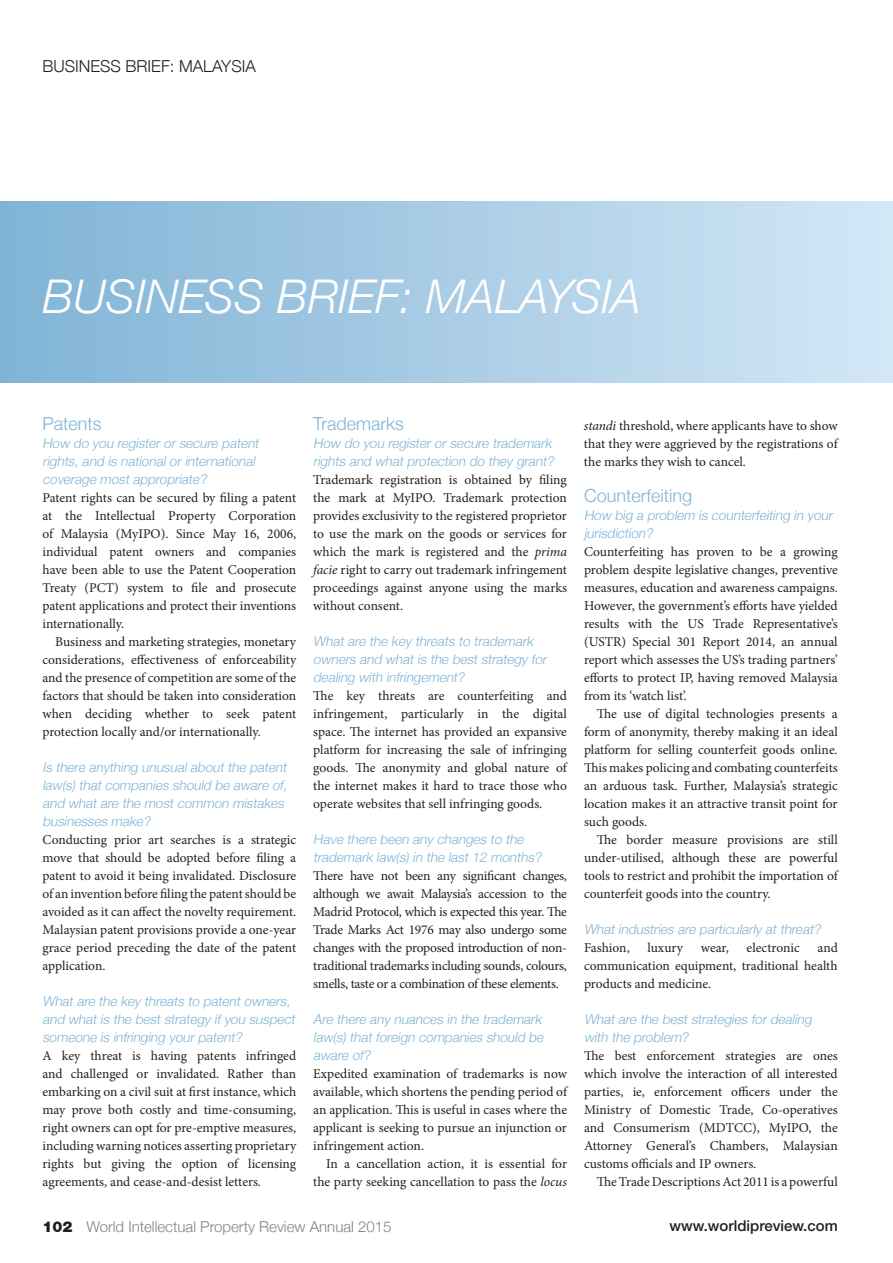
<style>
.page{position:relative;width:893px;height:1263px;background:#fff}
.page>*{position:absolute;margin:0;border:0;box-sizing:border-box;transform-origin:0 0}
.t1{font:italic 300 46.5px "Helvetica Neue";color:#fff}
.t2{font:300 18px "Helvetica Neue";color:#7fb4d6}
.t3{font:300 16.5px "Helvetica Neue";color:#231f20}
.t4{font:300 15px "Helvetica Neue";color:#808285}
.t5{font:500 15px "Helvetica Neue";color:#231f20}
.t6{font:13.5px/18px "Minion Pro";color:#231f20;text-align:justify}
.t7{font:italic 300 13.5px/18px "Helvetica Neue";color:#7fb4d6}
.s1{font-style:italic}
.s2{font-weight:900;color:#231f20}
</style>
<div class="page">
<div style="left:0;top:201px;width:893px;height:181px;background:linear-gradient(to right,#80b3d5,#d3e7f6)"></div>
<p class="t3" style="left:42px;top:56px;width:215px">BUSINESS BRIEF: MALAYSIA</p>
<h1 class="t1" style="left:42px;top:268px;width:600px">BUSINESS BRIEF: MALAYSIA</h1>
<h2 class="t2" style="left:42px;top:413px;width:61px">Patents</h2>
<p class="t7" style="left:42px;top:434px;width:220px">How do you register or secure patent rights, and is national or international coverage most appropriate?</p>
<p class="t6" style="left:42px;top:490px;width:255px">Patent rights can be secured by filing a patent at the Intellectual Property Corporation of Malaysia (MyIPO). Since May 16, 2006, individual patent owners and companies have been able to use the Patent Cooperation Treaty (PCT) system to file and prosecute patent applications and protect their inventions internationally.</p>
<p class="t6" style="left:42px;top:634px;width:255px;text-indent:13px">Business and marketing strategies, monetary considerations, effectiveness of enforceability and the presence of competition are some of the factors that should be taken into consideration when deciding whether to seek patent protection locally and/or internationally.</p>
<p class="t7" style="left:42px;top:758px;width:249px">Is there anything unusual about the patent law(s) that companies should be aware of, and what are the most common mistakes businesses make?</p>
<p class="t6" style="left:42px;top:832px;width:255px">Conducting prior art searches is a strategic move that should be adopted before filing a patent to avoid it being invalidated. Disclosure of an invention before filing the patent should be avoided as it can affect the novelty requirement.<br>Malaysian patent provisions provide a one-year grace period preceding the date of the patent application.</p>
<p class="t7" style="left:42px;top:992px;width:257px">What are the key threats to patent owners, and what is the best strategy if you suspect someone is infringing your patent?</p>
<p class="t6" style="left:42px;top:1048px;width:255px">A key threat is having patents infringed and challenged or invalidated. Rather than embarking on a civil suit at first instance, which may prove both costly and time-consuming, right owners can opt for pre-emptive measures, including warning notices asserting proprietary rights but giving the option of licensing agreements, and cease-and-desist letters.</p>
<h2 class="t2" style="left:313px;top:413px;width:92px">Trademarks</h2>
<p class="t7" style="left:313px;top:434px;width:245px">How do you register or secure trademark rights and what protection do they grant?</p>
<p class="t6" style="left:313px;top:472px;width:255px">Trademark registration is obtained by filing the mark at MyIPO. Trademark protection provides exclusivity to the registered proprietor to use the mark on the goods or services for which the mark is registered and the <span class="s1">prima facie</span> right to carry out trademark infringement proceedings against anyone using the marks without consent.</p>
<p class="t7" style="left:313px;top:632px;width:238px">What are the key threats to trademark owners and what is the best strategy for dealing with infringement?</p>
<p class="t6" style="left:313px;top:688px;width:255px">The key threats are counterfeiting and infringement, particularly in the digital space. The internet has provided an expansive platform for increasing the sale of infringing goods. The anonymity and global nature of the internet makes it hard to trace those who operate websites that sell infringing goods.</p>
<p class="t7" style="left:313px;top:830px;width:233px">Have there been any changes to the trademark law(s) in the last 12 months?</p>
<p class="t6" style="left:313px;top:868px;width:255px">There have not been any significant changes, although we await Malaysia’s accession to the Madrid Protocol, which is expected this year. The Trade Marks Act 1976 may also undergo some changes with the proposed introduction of non&shy;traditional trademarks including sounds, colours, smells, taste or a combination of these elements.</p>
<p class="t7" style="left:313px;top:1010px;width:234px">Are there any nuances in the trademark law(s) that foreign companies should be aware of?</p>
<p class="t6" style="left:313px;top:1066px;width:255px">Expedited examination of trademarks is now available, which shortens the pending period of an application. This is useful in cases where the applicant is seeking to pursue an injunction or infringement action.</p>
<p class="t6" style="left:313px;top:1156px;width:255px;text-align:right">In a cancellation action, it is essential for the party seeking cancellation to pass the <span class="s1">locus</span></p>
<p class="t6" style="left:584px;top:418px;width:255px"><span class="s1">standi</span> threshold, where applicants have to show that they were aggrieved by the registrations of the marks they wish to cancel.</p>
<h2 class="t2" style="left:584px;top:485px;width:110px">Counterfeiting</h2>
<p class="t7" style="left:584px;top:506px;width:253px">How big a problem is counterfeiting in your jurisdiction?</p>
<p class="t6" style="left:584px;top:544px;width:255px">Counterfeiting has proven to be a growing problem despite legislative changes, preventive measures, education and awareness campaigns.<br>However, the government’s efforts have yielded results with the US Trade Representative’s (USTR) Special 301 Report 2014, an annual report which assesses the US’s trading partners’ efforts to protect IP, having removed Malaysia from its ‘watch list’.</p>
<p class="t6" style="left:584px;top:706px;width:255px;text-indent:13px">The use of digital technologies presents a form of anonymity, thereby making it an ideal platform for selling counterfeit goods online.<br>This makes policing and combating counterfeits an arduous task. Further, Malaysia’s strategic location makes it an attractive transit point for such goods.</p>
<p class="t6" style="left:584px;top:832px;width:255px;text-indent:13px">The border measure provisions are still under-utilised, although these are powerful tools to restrict and prohibit the importation of counterfeit goods into the country.</p>
<p class="t7" style="left:584px;top:920px;width:241px">What industries are particularly at threat?</p>
<p class="t6" style="left:584px;top:940px;width:47px">Fashion,</p>
<p class="t6" style="left:647px;top:940px;width:37px">luxury</p>
<p class="t6" style="left:701px;top:940px;width:29px">wear,</p>
<p class="t6" style="left:747px;top:940px;width:55px">electronic</p>
<p class="t6" style="left:584px;top:940px;width:255px;text-indent:234px">and communication equipment, traditional health products and medicine.</p>
<p class="t7" style="left:584px;top:1010px;width:232px">What are the best strategies for dealing with the problem?</p>
<p class="t6" style="left:584px;top:1048px;width:255px">The best enforcement strategies are ones which involve the interaction of all interested parties, ie, enforcement officers under the Ministry of Domestic Trade, Co-operatives and Consumerism (MDTCC), MyIPO, the Attorney General’s Chambers, Malaysian customs officials and IP owners.</p>
<p class="t6" style="left:597px;top:1174px;width:242px">The Trade Descriptions Act 2011 is a powerful</p>
<p class="t4" style="left:42px;top:1217px;width:350px"><span class="s2">102</span> World Intellectual Property Review Annual 2015</p>
<p class="t5" style="left:669px;top:1220px;width:170px">www.worldipreview.com</p>
</div>
